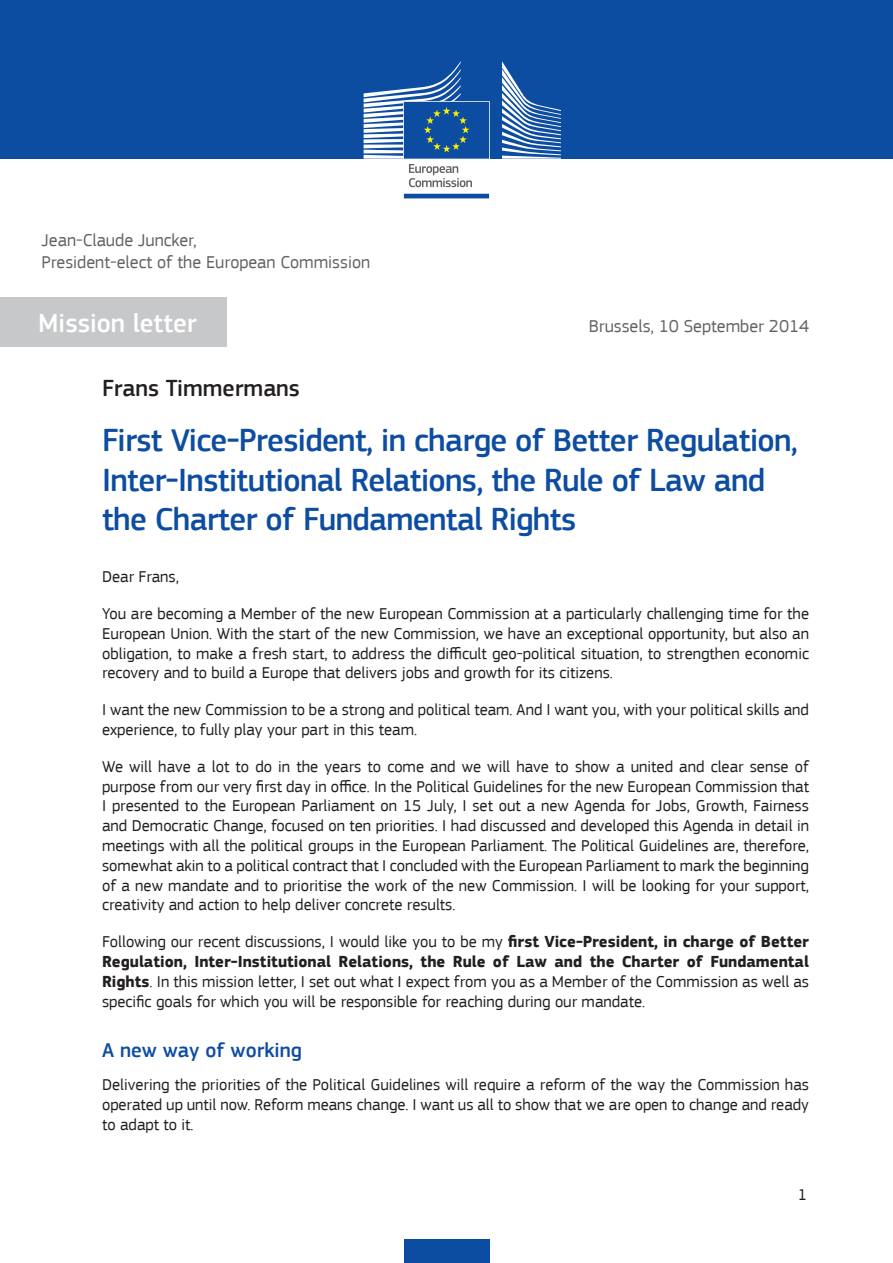
<style>
.page{position:relative;width:893px;height:1263px;background:#fff}
.page>*{position:absolute;margin:0;border:0;box-sizing:border-box;transform-origin:0 0}
.t1{font:500 33px/39.6px "EC Square Sans Pro";letter-spacing:-.02em;color:#0d4da1}
.t2{font:500 27px "EC Square Sans Pro";color:#fff}
.t3{font:500 24px "EC Square Sans Pro";color:#231f20}
.small_titles{font:500 21px "EC Square Sans Pro";color:#0d4da1}
.t4{font:18px "EC Square Sans Pro";color:#636366}
.body_text{font:16.5px/19.8px "EC Square Sans Pro";color:#231f20;text-align:justify}
.s1{font-weight:700}
</style>
<div class="page">
<div style="left:0;top:0;width:893px;height:158px;background:#0d4da1"></div>
<div style="left:404px;top:1239px;width:85px;height:24px;background:#0d4da1"></div>
<svg style="left:502px;top:61px;width:59px;height:98px"></svg>
<svg style="left:364px;top:61px;width:126px;height:138px"></svg>
<div style="left:0;top:297px;width:226px;height:49px;background:#c7c8ca"></div>
<p class="t4" style="left:41px;top:230px;width:157px">Jean-Claude Juncker,</p>
<p class="t4" style="left:41px;top:252px;width:330px">President-elect of the European Commission</p>
<p class="t2" style="left:38px;top:307px;width:160px">Mission letter</p>
<p class="t3" style="left:102px;top:374px;width:199px">Frans Timmermans</p>
<p class="t4" style="left:589px;top:315px;width:222px">Brussels, 10 September 2014</p>
<p class="t1" style="left:102px;top:421px;width:697px">First Vice-President, in charge of Better Regulation,<br>Inter-Institutional Relations, the Rule of Law and the Charter of Fundamental Rights</p>
<p class="body_text" style="left:102px;top:567px;width:78px">Dear Frans,</p>
<p class="body_text" style="left:102px;top:604px;width:709px">You are becoming a Member of the new European Commission at a particularly challenging time for the European Union. With the start of the new Commission, we have an exceptional opportunity, but also an obligation, to make a fresh start, to address the difficult geo-political situation, to strengthen economic recovery and to build a Europe that delivers jobs and growth for its citizens.</p>
<p class="body_text" style="left:102px;top:700px;width:708px">I want the new Commission to be a strong and political team. And I want you, with your political skills and experience, to fully play your part in this team.</p>
<p class="body_text" style="left:102px;top:757px;width:709px">We will have a lot to do in the years to come and we will have to show a united and clear sense of purpose from our very first day in office. In the Political Guidelines for the new European Commission that I presented to the European Parliament on 15 July, I set out a new Agenda for Jobs, Growth, Fairness and Democratic Change, focused on ten priorities. I had discussed and developed this Agenda in detail in meetings with all the political groups in the European Parliament. The Political Guidelines are, therefore, somewhat akin to a political contract that I concluded with the European Parliament to mark the beginning of a new mandate and to prioritise the work of the new Commission. I will be looking for your support, creativity and action to help deliver concrete results.</p>
<p class="body_text" style="left:102px;top:932px;width:709px">Following our recent discussions, I would like you to be my <span class="s1">first Vice-President, in charge of Better Regulation, Inter-Institutional Relations, the Rule of Law and the Charter of Fundamental Rights</span>. In this mission letter, I set out what I expect from you as a Member of the Commission as well as specific goals for which you will be responsible for reaching during our mandate.</p>
<p class="small_titles" style="left:102px;top:1038px;width:201px">A new way of working</p>
<p class="body_text" style="left:102px;top:1075px;width:708px">Delivering the priorities of the Political Guidelines will require a reform of the way the Commission has operated up until now. Reform means change. I want us all to show that we are open to change and ready to adapt to it.</p>
<p class="body_text" style="left:798px;top:1185px;width:11px">1</p>
</div>
